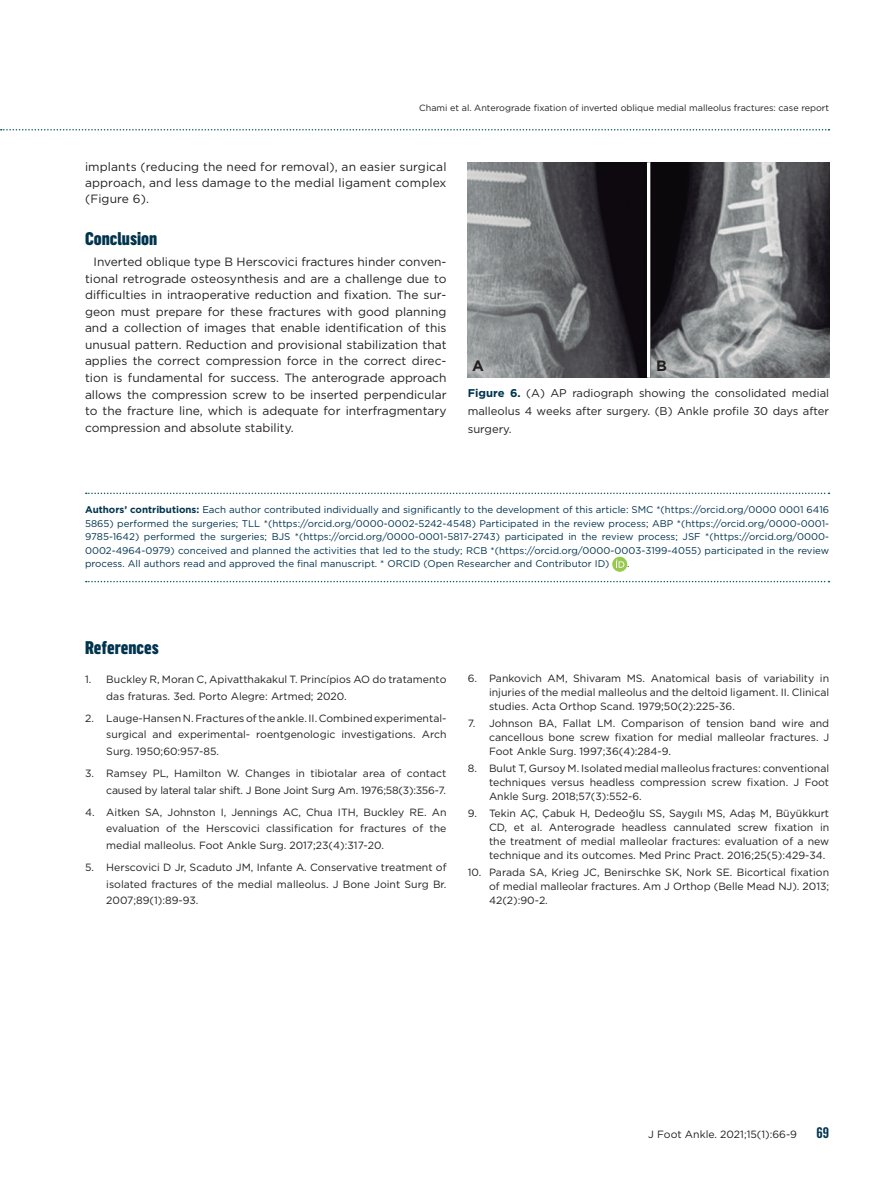
<style>
.page{position:relative;width:893px;height:1191px;background:#fff}
.page>*{position:absolute;margin:0;border:0;box-sizing:border-box;transform-origin:0 0}
.t1{font:900 18px "Flama Cond";color:#01344e}
.t2{font:600 15px "Flama Cond";color:#01344e}
.t3{font:700 15px "Gotham";color:#231f20}
.t4{font:12px/16.5px "Gotham";color:#231f20;text-align:justify}
.t5{font:11.25px/18px "Gotham";color:#231f20;text-align:justify}
.t6{font:10.5px/14.2px "Gotham";color:#231f20;text-align:justify}
.t7{font:10.5px/16.5px "Gotham";letter-spacing:-.02em;color:#231f20;text-align:right}
.t8{font:9.75px/13.5px "Gotham";color:#01344e;text-align:justify}
.t9{font:9px "Gotham";color:#231f20}
.s1{font-weight:700;color:#01344e}
.s2{font-weight:700}
</style>
<div class="page">
<svg style="left:1px;top:129px;width:828px;height:1px"></svg>
<svg style="left:86px;top:492px;width:743px;height:2px"></svg>
<svg style="left:86px;top:581px;width:743px;height:1px"></svg>
<svg style="left:612px;top:557px;width:15px;height:15px"></svg>
<svg style="left:616px;top:559px;width:8px;height:8px"></svg>
<img style="left:468px;top:162px;width:361px;height:215px">
<hr style="left:647px;top:162px;width:3px;height:215px;background:#fff">
<p class="t9" style="left:419px;top:102px;width:412px">Chami et al. Anterograde fixation of inverted oblique medial malleolus fractures: case report</p>
<p class="t4" style="left:85px;top:159px;width:363px;line-height:15.9px">implants (reducing the need for removal), an easier surgical approach, and less damage to the medial ligament complex (Figure 6).</p>
<h1 class="t1" style="left:85px;top:225px;width:74px">Conclusion</h1>
<p class="t4" style="left:85px;top:253px;width:363px;text-indent:9px">Inverted oblique type B Herscovici fractures hinder conven&shy;tional retrograde osteosynthesis and are a challenge due to difficulties in intraoperative reduction and fixation. The sur&shy;geon must prepare for these fractures with good planning and a collection of images that enable identification of this unusual pattern. Reduction and provisional stabilization that applies the correct compression force in the correct direc&shy;tion is fundamental for success. The anterograde approach allows the compression screw to be inserted perpendicular to the fracture line, which is adequate for interfragmentary compression and absolute stability.</p>
<h2 class="t3" style="left:472px;top:355px;width:13px">A</h2>
<h2 class="t3" style="left:656px;top:355px;width:12px">B</h2>
<p class="t5" style="left:468px;top:383px;width:363px"><span class="s1">Figure 6.</span> (A) AP radiograph showing the consolidated medial malleolus 4 weeks after surgery. (B) Ankle profile 30 days after surgery.</p>
<p class="t8" style="left:85px;top:503px;width:746px"><span class="s2">Authors’ contributions:</span> Each author contributed individually and significantly to the development of this article: SMC *(https://orcid.org/0000 0001 6416<br>5865) performed the surgeries; TLL *(https://orcid.org/0000-0002-5242-4548) Participated in the review process; ABP *(https://orcid.org/0000-0001- 9785-1642) performed the surgeries; BJS *(https://orcid.org/0000-0001-5817-2743) participated in the review process; JSF *(https://orcid.org/0000- 0002-4964-0979) conceived and planned the activities that led to the study; RCB *(https://orcid.org/0000-0003-3199-4055) participated in the review process. All authors read and approved the final manuscript. * ORCID (Open Researcher and Contributor ID)</p>
<p class="t8" style="left:627px;top:557px;width:4px">.</p>
<h1 class="t1" style="left:85px;top:634px;width:75px">References</h1>
<p class="t6" style="left:106px;top:671px;width:342px;line-height:16.5px;text-indent:-21px">1. Buckley R, Moran C, Apivatthakakul T. Princípios AO do tratamento das fraturas. 3ed. Porto Alegre: Artmed; 2020.</p>
<p class="t6" style="left:106px;top:709px;width:342px;line-height:16.5px;text-indent:-21px">2. Lauge-Hansen N. Fractures of the ankle. II. Combined experimental&shy;surgical and experimental- roentgenologic investigations. Arch Surg. 1950;60:957-85.</p>
<p class="t7" style="left:85px;top:765px;width:363px">3. Ramsey PL, Hamilton W. Changes in tibiotalar area of contact caused by lateral talar shift. J Bone Joint Surg Am. 1976;58(3):356-7.</p>
<p class="t6" style="left:106px;top:803px;width:342px;line-height:16.5px;text-indent:-21px">4. Aitken SA, Johnston I, Jennings AC, Chua ITH, Buckley RE. An evaluation of the Herscovici classification for fractures of the medial malleolus. Foot Ankle Surg. 2017;23(4):317-20.</p>
<p class="t6" style="left:106px;top:859px;width:342px;line-height:16.5px;text-indent:-21px">5. Herscovici D Jr, Scaduto JM, Infante A. Conservative treatment of isolated fractures of the medial malleolus. J Bone Joint Surg Br.<br>2007;89(1):89-93.</p>
<p class="t6" style="left:489px;top:671px;width:342px;text-indent:-21px">6. Pankovich AM, Shivaram MS. Anatomical basis of variability in injuries of the medial malleolus and the deltoid ligament. II. Clinical studies. Acta Orthop Scand. 1979;50(2):225-36.</p>
<p class="t6" style="left:489px;top:715px;width:342px;text-indent:-21px">7. Johnson BA, Fallat LM. Comparison of tension band wire and cancellous bone screw fixation for medial malleolar fractures. J Foot Ankle Surg. 1997;36(4):284-9.</p>
<p class="t6" style="left:489px;top:760px;width:342px;text-indent:-21px">8. Bulut T, Gursoy M. Isolated medial malleolus fractures: conventional techniques versus headless compression screw fixation. J Foot Ankle Surg. 2018;57(3):552-6.</p>
<p class="t6" style="left:489px;top:805px;width:342px;text-indent:-21px">9. Tekin AÇ, Çabuk H, Dedeoğlu SS, Saygılı MS, Adaş M, Büyükkurt CD, et al. Anterograde headless cannulated screw fixation in the treatment of medial malleolar fractures: evaluation of a new technique and its outcomes. Med Princ Pract. 2016;25(5):429-34.</p>
<p class="t6" style="left:489px;top:864px;width:342px;text-indent:-21px">10. Parada SA, Krieg JC, Benirschke SK, Nork SE. Bicortical fixation of medial malleolar fractures. Am J Orthop (Belle Mead NJ). 2013; 42(2):90-2.</p>
<p class="t6" style="left:648px;top:1126px;width:150px">J Foot Ankle. 2021;15(1):66-9</p>
<h2 class="t2" style="left:817px;top:1121px;width:14px">69</h2>
</div>
